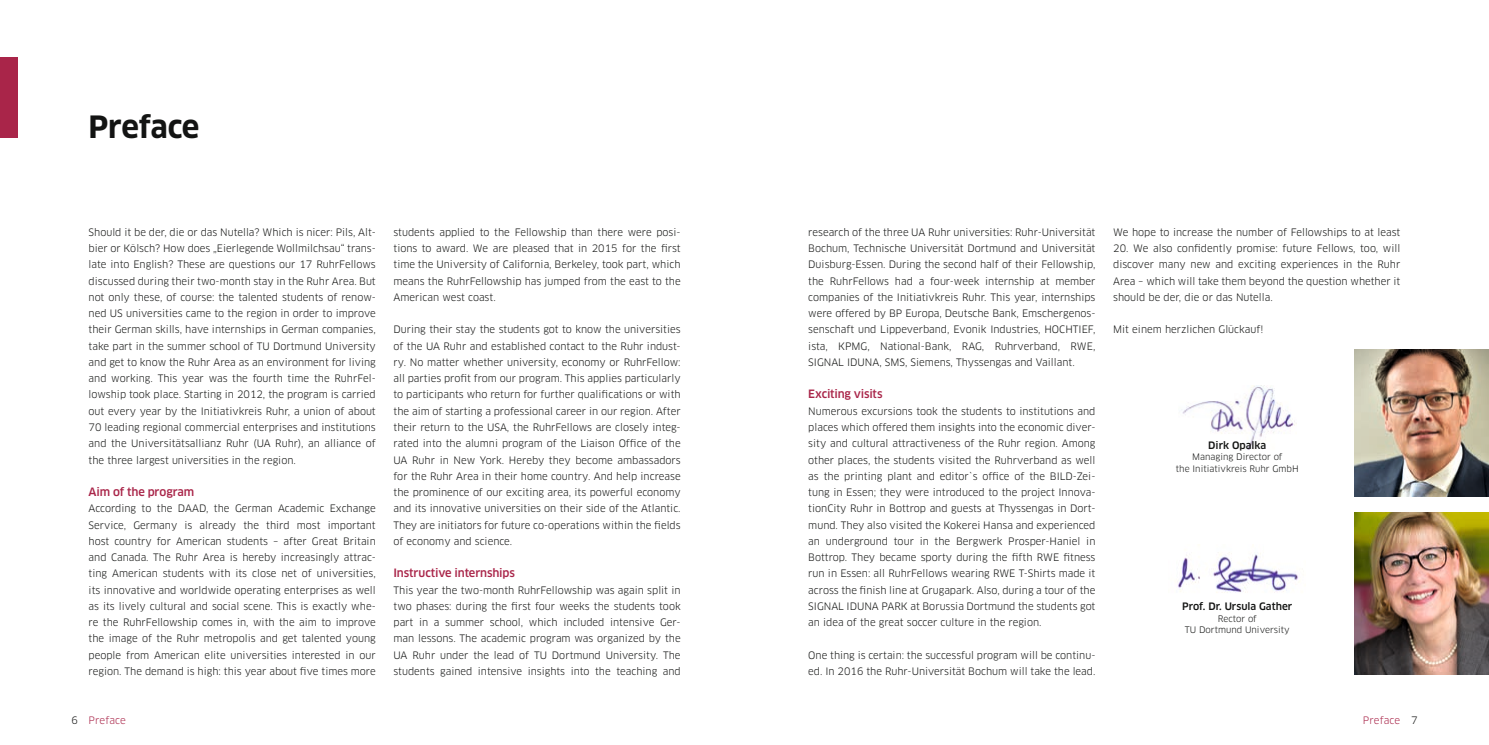
<style>
.page{position:relative;width:1489px;height:745px;background:#fff}
.page>*{position:absolute;margin:0;border:0;box-sizing:border-box;transform-origin:0 0}
.Headline{font:700 30px "Clan OT";letter-spacing:-.01em;color:#131413}
.Zwischenzeile{font:500 11.25px "Clan OT";letter-spacing:-.01em;color:#a92549}
.Copy{font:10px/16.2px "Clan OT";color:#131413;text-align:justify}
.Copy-2{font:500 10px "Clan OT";color:#131413}
.IR-Copy-Intro{font:10px "Clan OT";letter-spacing:.005em;color:#a92549}
.IR-Copy-Intro-2{font:10px "Clan OT";color:#131413}
.Copy-3{font:8.75px/11.2px "Clan OT";color:#131413;text-align:center}
</style>
<div class="page">
<div style="left:0;top:57px;width:18px;height:80px;background:#a92549"></div>
<img style="left:1354px;top:349px;width:134px;height:146px">
<img style="left:1354px;top:512px;width:134px;height:162px">
<img style="left:1182px;top:385px;width:113px;height:65px">
<img style="left:1178px;top:552px;width:122px;height:41px">
<p class="Headline" style="left:89px;top:109px;width:112px">Preface</p>
<p class="Copy" style="left:89px;top:224px;width:289px">Should it be der, die or das Nutella? Which is nicer: Pils, Alt&shy;bier or Kölsch? How does „Eierlegende Wollmilchsau“ trans&shy;late into English? These are questions our 17 RuhrFellows discussed during their two-month stay in the Ruhr Area. But not only these, of course: the talented students of renow&shy;ned US universities came to the region in order to improve their German skills, have internships in German companies, take part in the summer school of TU Dortmund University and get to know the Ruhr Area as an environment for living and working. This year was the fourth time the RuhrFel&shy;lowship took place. Starting in 2012, the program is carried out every year by the Initiativkreis Ruhr, a union of about 70 leading regional commercial enterprises and institutions and the Universitätsallianz Ruhr (UA Ruhr), an alliance of the three largest universities in the region.</p>
<p class="Zwischenzeile" style="left:89px;top:485px;width:107px">Aim of the program</p>
<p class="Copy" style="left:89px;top:500px;width:289px">According to the DAAD, the German Academic Exchange Service, Germany is already the third most important host country for American students – after Great Britain and Canada. The Ruhr Area is hereby increasingly attrac&shy;ting American students with its close net of universities, its innovative and worldwide operating enterprises as well as its lively cultural and social scene. This is exactly whe&shy;re the RuhrFellowship comes in, with the aim to improve the image of the Ruhr metropolis and get talented young people from American elite universities interested in our region. The demand is high: this year about five times more</p>
<p class="Copy" style="left:393px;top:224px;width:289px">students applied to the Fellowship than there were posi&shy;tions to award. We are pleased that in 2015 for the first time the University of California, Berkeley, took part, which means the RuhrFellowship has jumped from the east to the American west coast.</p>
<p class="Copy" style="left:393px;top:321px;width:289px">During their stay the students got to know the universities of the UA Ruhr and established contact to the Ruhr indust&shy;ry. No matter whether university, economy or RuhrFellow: all parties profit from our program. This applies particularly to participants who return for further qualifications or with the aim of starting a professional career in our region. After their return to the USA, the RuhrFellows are closely integ&shy;rated into the alumni program of the Liaison Office of the UA Ruhr in New York. Hereby they become ambassadors for the Ruhr Area in their home country. And help increase the prominence of our exciting area, its powerful economy and its innovative universities on their side of the Atlantic.<br>They are initiators for future co-operations within the fields of economy and science.</p>
<p class="Zwischenzeile" style="left:393px;top:566px;width:123px">Instructive internships</p>
<p class="Copy" style="left:393px;top:581px;width:289px">This year the two-month RuhrFellowship was again split in two phases: during the first four weeks the students took part in a summer school, which included intensive Ger&shy;man lessons. The academic program was organized by the UA Ruhr under the lead of TU Dortmund University. The students gained intensive insights into the teaching and</p>
<p class="Copy" style="left:808px;top:224px;width:289px">research of the three UA Ruhr universities: Ruhr-Universität Bochum, Technische Universität Dortmund and Universität Duisburg-Essen. During the second half of their Fellowship, the RuhrFellows had a four-week internship at member companies of the Initiativkreis Ruhr. This year, internships were offered by BP Europa, Deutsche Bank, Emschergenos&shy;senschaft und Lippeverband, Evonik Industries, HOCHTIEF, ista, KPMG, National-Bank, RAG, Ruhrverband, RWE, SIGNAL IDUNA, SMS, Siemens, Thyssengas and Vaillant.</p>
<p class="Zwischenzeile" style="left:808px;top:387px;width:76px">Exciting visits</p>
<p class="Copy" style="left:808px;top:402px;width:289px">Numerous excursions took the students to institutions and places which offered them insights into the economic diver&shy;sity and cultural attractiveness of the Ruhr region. Among other places, the students visited the Ruhrverband as well as the printing plant and editor`s office of the BILD-Zei&shy;tung in Essen; they were introduced to the project Innova&shy;tionCity Ruhr in Bottrop and guests at Thyssengas in Dort&shy;mund. They also visited the Kokerei Hansa and experienced an underground tour in the Bergwerk Prosper-Haniel in Bottrop. They became sporty during the fifth RWE fitness run in Essen: all RuhrFellows wearing RWE T-Shirts made it across the finish line at Grugapark. Also, during a tour of the SIGNAL IDUNA PARK at Borussia Dortmund the students got an idea of the great soccer culture in the region.</p>
<p class="Copy" style="left:808px;top:646px;width:289px">One thing is certain: the successful program will be continu&shy;ed. In 2016 the Ruhr-Universität Bochum will take the lead.</p>
<p class="Copy" style="left:1113px;top:224px;width:288px">We hope to increase the number of Fellowships to at least</p>
<p class="Copy" style="left:1113px;top:240px;width:289px">20. We also confidently promise: future Fellows, too, will discover many new and exciting experiences in the Ruhr Area – which will take them beyond the question whether it should be der, die or das Nutella.</p>
<p class="Copy" style="left:1113px;top:321px;width:152px">Mit einem herzlichen Glückauf!</p>
<p class="Copy-2" style="left:1208px;top:439px;width:60px">Dirk Opalka</p>
<p class="Copy-3" style="left:1175px;top:451px;width:124px">Managing Director of<br>the Initiativkreis Ruhr GmbH</p>
<p class="Copy-2" style="left:1182px;top:600px;width:112px">Prof. Dr. Ursula Gather</p>
<p class="Copy-3" style="left:1184px;top:612px;width:106px">Rector of<br>TU Dortmund University</p>
<p class="IR-Copy-Intro-2" style="left:71px;top:713px;width:8px">6</p>
<p class="IR-Copy-Intro" style="left:89px;top:713px;width:39px">Preface</p>
<p class="IR-Copy-Intro" style="left:1362px;top:713px;width:39px">Preface</p>
<p class="IR-Copy-Intro-2" style="left:1410px;top:713px;width:8px">7</p>
</div>
